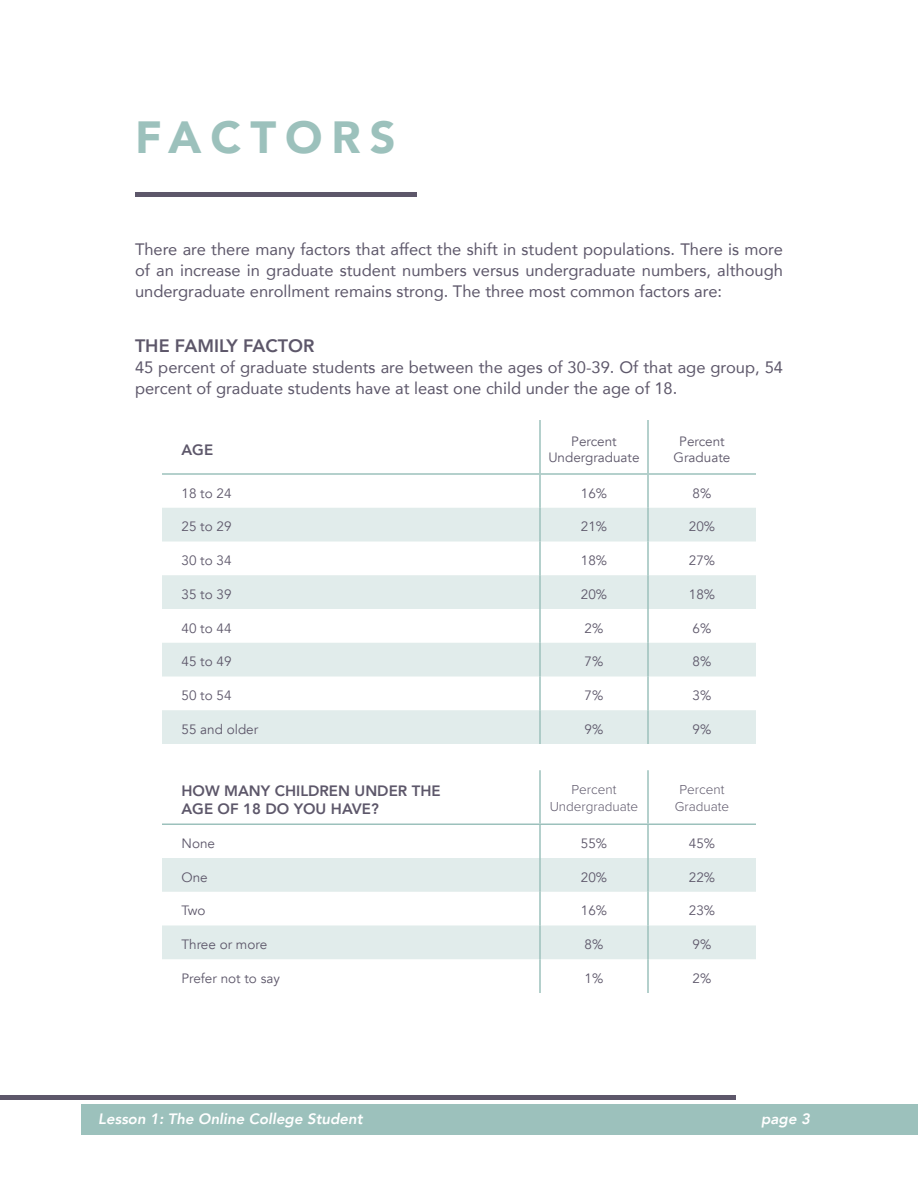
<style>
.page{position:relative;width:918px;height:1188px;background:#fff}
.page>*{position:absolute;margin:0;border:0;box-sizing:border-box;transform-origin:0 0}
.t1{font:900 45px "Avenir";letter-spacing:.2em;color:#9cc1bc}
.t2{font:800 18px "Avenir";color:#5d576a}
.t3{font:16.5px/21px "Avenir";color:#5d576a;text-align:justify}
.t4{font:800 15px/18px "Avenir";color:#5d576a}
.t5{font:italic 800 15px "Avenir";color:#fff}
.t6{font:13.5px/16.2px "Avenir";color:#5d576a;text-align:center}
.t7{font:300 13.5px/16.2px "Proxima Nova";color:#5d576a;text-align:center}
</style>
<div class="page">
<div style="left:81px;top:1104px;width:837px;height:30px;background:#9cc1bc"></div>
<hr style="left:0;top:1095px;width:735px;height:4px;background:#5d576a">
<svg style="left:162px;top:508px;width:594px;height:236px;fill:#e1eceb"></svg>
<hr style="left:539px;top:420px;width:2px;height:53px;background:#9cc1bc">
<hr style="left:647px;top:420px;width:2px;height:53px;background:#9cc1bc">
<hr style="left:162px;top:473px;width:378px;height:2px;background:#9cc1bc">
<hr style="left:539px;top:475px;width:2px;height:33px;background:#9cc1bc">
<hr style="left:540px;top:473px;width:108px;height:2px;background:#9cc1bc">
<hr style="left:647px;top:475px;width:2px;height:33px;background:#9cc1bc">
<hr style="left:648px;top:473px;width:108px;height:2px;background:#9cc1bc">
<hr style="left:539px;top:508px;width:2px;height:34px;background:#9cc1bc">
<hr style="left:647px;top:508px;width:2px;height:34px;background:#9cc1bc">
<hr style="left:539px;top:542px;width:2px;height:33px;background:#9cc1bc">
<hr style="left:647px;top:542px;width:2px;height:33px;background:#9cc1bc">
<hr style="left:539px;top:575px;width:2px;height:34px;background:#9cc1bc">
<hr style="left:647px;top:575px;width:2px;height:34px;background:#9cc1bc">
<hr style="left:539px;top:609px;width:2px;height:34px;background:#9cc1bc">
<hr style="left:647px;top:609px;width:2px;height:34px;background:#9cc1bc">
<hr style="left:539px;top:643px;width:2px;height:33px;background:#9cc1bc">
<hr style="left:647px;top:643px;width:2px;height:33px;background:#9cc1bc">
<hr style="left:539px;top:676px;width:2px;height:34px;background:#9cc1bc">
<hr style="left:647px;top:676px;width:2px;height:34px;background:#9cc1bc">
<hr style="left:539px;top:710px;width:2px;height:34px;background:#9cc1bc">
<hr style="left:647px;top:710px;width:2px;height:34px;background:#9cc1bc">
<svg style="left:162px;top:858px;width:594px;height:101px;fill:#e1eceb"></svg>
<hr style="left:539px;top:770px;width:2px;height:54px;background:#9cc1bc">
<hr style="left:647px;top:770px;width:2px;height:54px;background:#9cc1bc">
<hr style="left:162px;top:824px;width:378px;height:1px;background:#9cc1bc">
<hr style="left:539px;top:825px;width:2px;height:33px;background:#9cc1bc">
<hr style="left:540px;top:824px;width:108px;height:1px;background:#9cc1bc">
<hr style="left:647px;top:825px;width:2px;height:33px;background:#9cc1bc">
<hr style="left:648px;top:824px;width:108px;height:1px;background:#9cc1bc">
<hr style="left:539px;top:858px;width:2px;height:34px;background:#9cc1bc">
<hr style="left:647px;top:858px;width:2px;height:34px;background:#9cc1bc">
<hr style="left:539px;top:892px;width:2px;height:34px;background:#9cc1bc">
<hr style="left:647px;top:892px;width:2px;height:34px;background:#9cc1bc">
<hr style="left:539px;top:926px;width:2px;height:33px;background:#9cc1bc">
<hr style="left:647px;top:926px;width:2px;height:33px;background:#9cc1bc">
<hr style="left:539px;top:959px;width:2px;height:34px;background:#9cc1bc">
<hr style="left:647px;top:959px;width:2px;height:34px;background:#9cc1bc">
<div style="left:135px;top:192px;width:282px;height:5px;background:#5d576a"></div>
<h1 class="t1" style="left:135px;top:108px;width:262px">FACTORS</h1>
<p class="t3" style="left:135px;top:239px;width:650px">There are there many factors that affect the shift in student populations. There is more of an increase in graduate student numbers versus undergraduate numbers, although undergraduate enrollment remains strong. The three most common factors are:</p>
<p class="t2" style="left:135px;top:334px;width:181px">THE FAMILY FACTOR</p>
<p class="t3" style="left:135px;top:357px;width:650px">45 percent of graduate students are between the ages of 30-39. Of that age group, 54 percent of graduate students have at least one child under the age of 18.</p>
<p class="t4" style="left:182px;top:441px;width:33px">AGE</p>
<p class="t6" style="left:548px;top:433px;width:93px">Percent<br>Undergraduate</p>
<p class="t6" style="left:674px;top:433px;width:58px">Percent<br>Graduate</p>
<p class="t6" style="left:182px;top:485px;width:52px">18 to 24</p>
<p class="t6" style="left:581px;top:485px;width:28px">16%</p>
<p class="t6" style="left:693px;top:485px;width:20px">8%</p>
<p class="t6" style="left:182px;top:519px;width:52px">25 to 29</p>
<p class="t6" style="left:581px;top:519px;width:28px">21%</p>
<p class="t6" style="left:689px;top:519px;width:28px">20%</p>
<p class="t6" style="left:182px;top:553px;width:52px">30 to 34</p>
<p class="t6" style="left:581px;top:553px;width:28px">18%</p>
<p class="t6" style="left:689px;top:553px;width:28px">27%</p>
<p class="t6" style="left:182px;top:586px;width:52px">35 to 39</p>
<p class="t6" style="left:581px;top:586px;width:28px">20%</p>
<p class="t6" style="left:689px;top:586px;width:28px">18%</p>
<p class="t6" style="left:182px;top:620px;width:52px">40 to 44</p>
<p class="t6" style="left:585px;top:620px;width:20px">2%</p>
<p class="t6" style="left:693px;top:620px;width:20px">6%</p>
<p class="t6" style="left:182px;top:654px;width:52px">45 to 49</p>
<p class="t6" style="left:585px;top:654px;width:20px">7%</p>
<p class="t6" style="left:693px;top:654px;width:20px">8%</p>
<p class="t6" style="left:182px;top:688px;width:52px">50 to 54</p>
<p class="t6" style="left:585px;top:688px;width:20px">7%</p>
<p class="t6" style="left:693px;top:688px;width:20px">3%</p>
<p class="t6" style="left:182px;top:721px;width:78px">55 and older</p>
<p class="t6" style="left:585px;top:721px;width:20px">9%</p>
<p class="t6" style="left:693px;top:721px;width:20px">9%</p>
<p class="t4" style="left:182px;top:782px;width:261px">HOW MANY CHILDREN UNDER THE<br>AGE OF 18 DO YOU HAVE?</p>
<p class="t7" style="left:550px;top:782px;width:90px">Percent<br>Undergraduate</p>
<p class="t7" style="left:675px;top:782px;width:56px">Percent<br>Graduate</p>
<p class="t6" style="left:182px;top:835px;width:35px">None</p>
<p class="t6" style="left:581px;top:835px;width:28px">55%</p>
<p class="t6" style="left:689px;top:835px;width:28px">45%</p>
<p class="t6" style="left:182px;top:869px;width:28px">One</p>
<p class="t6" style="left:581px;top:869px;width:28px">20%</p>
<p class="t6" style="left:689px;top:869px;width:28px">22%</p>
<p class="t6" style="left:182px;top:903px;width:26px">Two</p>
<p class="t6" style="left:581px;top:903px;width:28px">16%</p>
<p class="t6" style="left:689px;top:903px;width:28px">23%</p>
<p class="t6" style="left:182px;top:937px;width:87px">Three or more</p>
<p class="t6" style="left:585px;top:937px;width:20px">8%</p>
<p class="t6" style="left:693px;top:937px;width:20px">9%</p>
<p class="t6" style="left:182px;top:970px;width:100px">Prefer not to say</p>
<p class="t6" style="left:585px;top:970px;width:20px">1%</p>
<p class="t6" style="left:693px;top:970px;width:20px">2%</p>
<p class="t5" style="left:98px;top:1109px;width:266px">Lesson 1: The Online College Student</p>
<p class="t5" style="left:761px;top:1109px;width:50px">page 3</p>
</div>
